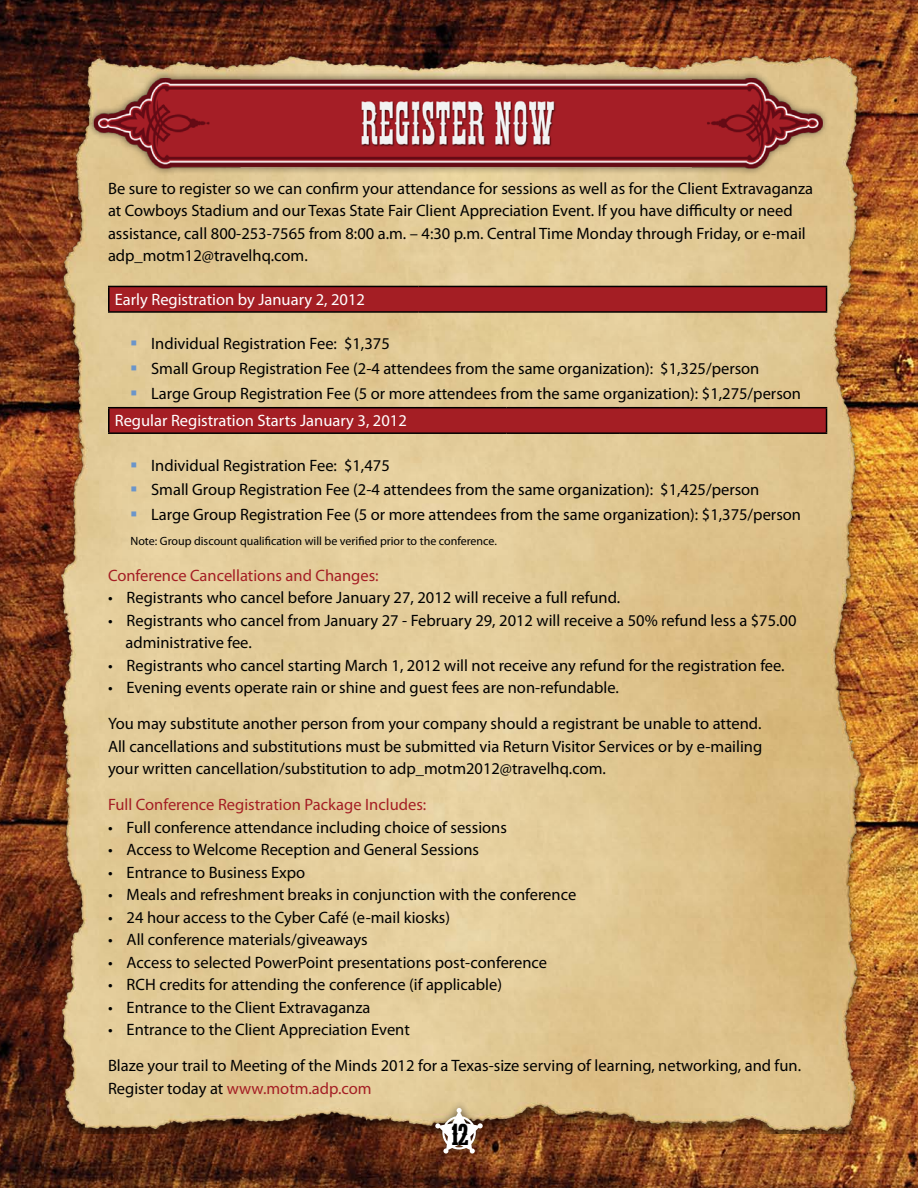
<style>
.page{position:relative;width:918px;height:1188px;background:#fff}
.page>*{position:absolute;margin:0;border:0;box-sizing:border-box;transform-origin:0 0}
.t1{font:35.85px "IFCINSANERODEO";color:#000}
.t2{font:16.5px/22.5px "Myriad Pro";color:#000}
.t3{font:16.5px "Myriad Pro";color:#a41e24}
.t4{font:16.5px "Myriad Pro";color:#fff}
.t5{font:12px "Myriad Pro";color:#000}
.s1{color:#000}
</style>
<div class="page">
<img style="left:0;top:0;width:918px;height:1188px">
<img style="left:54px;top:54px;width:810px;height:1080px">
<div style="left:428px;top:1100px;width:62px;height:61px;background:#000;opacity:.6"></div>
<svg style="left:435px;top:1108px;width:48px;height:46px"></svg>
<img style="left:91px;top:70px;width:734px;height:107px">
<div style="left:110px;top:286px;width:717px;height:25px;background:#a41e24"></div>
<hr style="left:670px;top:311px;width:157px;height:2px;background:#000">
<hr style="left:108px;top:286px;width:310px;height:1px;background:#000">
<hr style="left:108px;top:287px;width:2px;height:24px;background:#000">
<hr style="left:108px;top:311px;width:310px;height:2px;background:#000">
<hr style="left:418px;top:286px;width:252px;height:1px;background:#000">
<hr style="left:418px;top:311px;width:252px;height:2px;background:#000">
<hr style="left:620px;top:407px;width:207px;height:1px;background:#000">
<div style="left:110px;top:408px;width:717px;height:24px;background:#a41e24"></div>
<hr style="left:620px;top:432px;width:207px;height:2px;background:#000">
<hr style="left:108px;top:407px;width:399px;height:1px;background:#000">
<hr style="left:108px;top:408px;width:2px;height:24px;background:#000">
<hr style="left:108px;top:432px;width:399px;height:2px;background:#000">
<hr style="left:507px;top:407px;width:113px;height:1px;background:#000">
<hr style="left:507px;top:432px;width:113px;height:2px;background:#000">
<svg style="left:132px;top:341px;width:4px;height:5px"></svg>
<svg style="left:132px;top:366px;width:4px;height:5px"></svg>
<svg style="left:132px;top:390px;width:4px;height:5px"></svg>
<svg style="left:132px;top:462px;width:4px;height:5px"></svg>
<svg style="left:132px;top:487px;width:4px;height:5px"></svg>
<svg style="left:132px;top:512px;width:4px;height:4px"></svg>
<p class="t2" style="left:108px;top:177px;width:707px">Be sure to register so we can confirm your attendance for sessions as well as for the Client Extravaganza at Cowboys Stadium and our Texas State Fair Client Appreciation Event. If you have difficulty or need assistance, call 800-253-7565 from 8:00 a.m. – 4:30 p.m. Central Time Monday through Friday, or e-mail adp_motm12@travelhq.com.</p>
<p class="t4" style="left:115px;top:289px;width:252px">Early Registration by January 2, 2012</p>
<p class="t2" style="left:151px;top:331px;width:651px;line-height:24.6px">Individual Registration Fee: $1,375<br>Small Group Registration Fee (2-4 attendees from the same organization): $1,325/person<br>Large Group Registration Fee (5 or more attendees from the same organization): $1,275/person</p>
<p class="t4" style="left:115px;top:410px;width:294px">Regular Registration Starts January 3, 2012</p>
<p class="t2" style="left:151px;top:453px;width:651px;line-height:24.6px">Individual Registration Fee: $1,475<br>Small Group Registration Fee (2-4 attendees from the same organization): $1,425/person<br>Large Group Registration Fee (5 or more attendees from the same organization): $1,375/person</p>
<p class="t5" style="left:130px;top:533px;width:368px">Note: Group discount qualification will be verified prior to the conference.</p>
<p class="t3" style="left:108px;top:565px;width:272px">Conference Cancellations and Changes:</p>
<p class="t2" style="left:108px;top:586px;width:514px">• Registrants who cancel before January 27, 2012 will receive a full refund.</p>
<p class="t2" style="left:125px;top:609px;width:673px;text-indent:-17px">• Registrants who cancel from January 27 - February 29, 2012 will receive a 50% refund less a $75.00 administrative fee.</p>
<p class="t2" style="left:108px;top:654px;width:678px">• Registrants who cancel starting March 1, 2012 will not receive any refund for the registration fee.</p>
<p class="t2" style="left:108px;top:669px;width:655px;line-height:36px">• Evening events operate rain or shine and guest fees are non-refundable.<br>You may substitute another person from your company should a registrant be unable to attend.</p>
<p class="t2" style="left:108px;top:735px;width:656px">All cancellations and substitutions must be submitted via Return Visitor Services or by e-mailing your written cancellation/substitution to adp_motm2012@travelhq.com.</p>
<p class="t3" style="left:108px;top:794px;width:320px">Full Conference Registration Package Includes:</p>
<p class="t2" style="left:108px;top:816px;width:401px">• Full conference attendance including choice of sessions</p>
<p class="t2" style="left:108px;top:838px;width:373px">• Access to Welcome Reception and General Sessions</p>
<p class="t2" style="left:108px;top:861px;width:199px">• Entrance to Business Expo</p>
<p class="t2" style="left:108px;top:883px;width:470px">• Meals and refreshment breaks in conjunction with the conference</p>
<p class="t2" style="left:108px;top:906px;width:344px">• 24 hour access to the Cyber Café (e-mail kiosks)</p>
<p class="t2" style="left:108px;top:928px;width:261px">• All conference materials/giveaways</p>
<p class="t2" style="left:108px;top:951px;width:441px">• Access to selected PowerPoint presentations post-conference</p>
<p class="t2" style="left:108px;top:973px;width:396px">• RCH credits for attending the conference (if applicable)</p>
<p class="t2" style="left:108px;top:996px;width:264px">• Entrance to the Client Extravaganza</p>
<p class="t2" style="left:108px;top:1011px;width:695px;line-height:36px">• Entrance to the Client Appreciation Event<br>Blaze your trail to Meeting of the Minds 2012 for a Texas-size serving of learning, networking, and fun.</p>
<p class="t3" style="left:108px;top:1078px;width:265px"><span class="s1">Register today at</span> www.motm.adp.com</p>
<h1 class="t1" style="left:452px;top:1120px;width:18px">12</h1>
</div>
